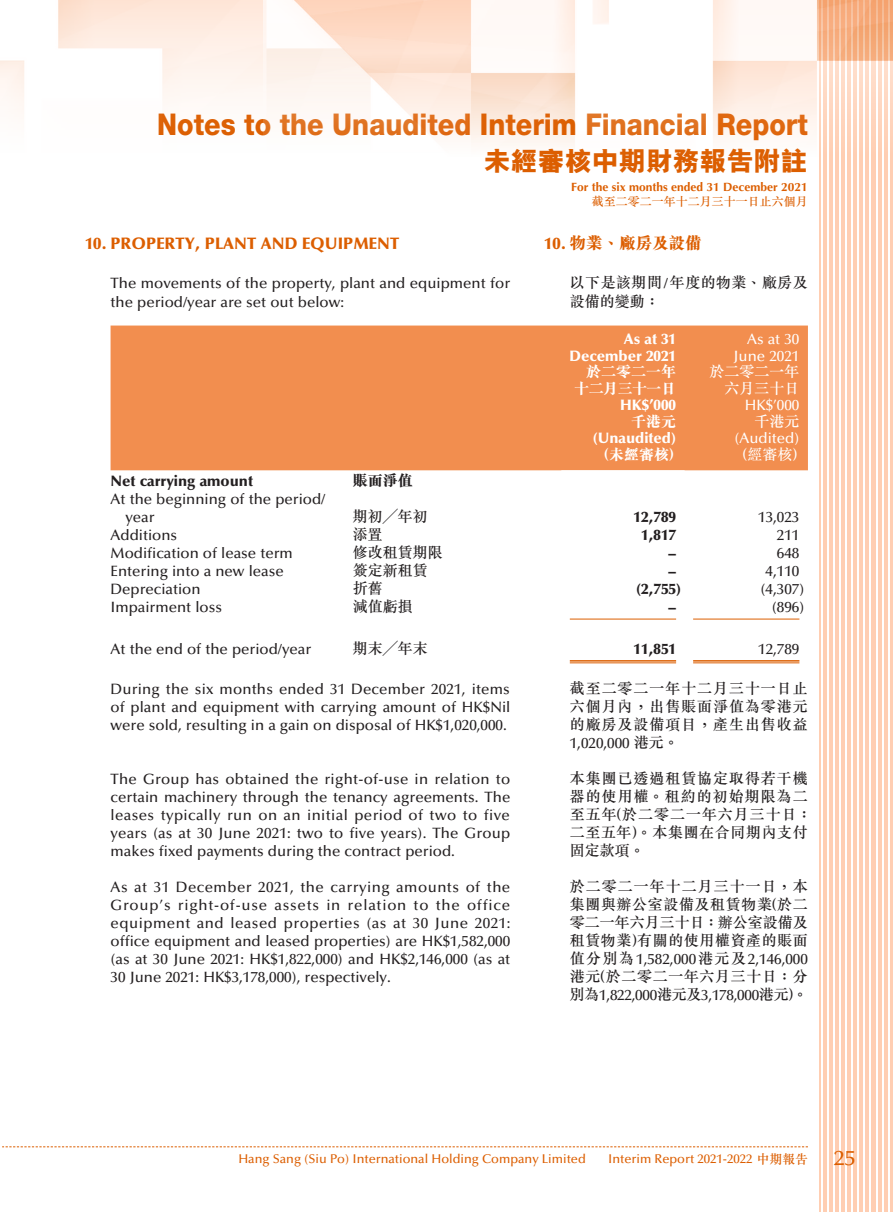
<style>
.page{position:relative;width:893px;height:1212px;background:#fff}
.page>*{position:absolute;margin:0;border:0;box-sizing:border-box;transform-origin:0 0}
.t1{font:800 30px "Helvetica Neue LT Std";color:#dc5e00;scale:.9 1}
.t2{font:800 27px "M Hei HK";color:#dc5e00}
.t3{font:900 16.5px "Optima LT Std";color:#dc5e00}
.t4{font:800 16.5px "M Sung HK";color:#dc5e00}
.t5{font:500 15px/18px "Optima LT Std";color:#231f20;text-align:justify}
.t6{font:500 15px/18px "M Sung HK";letter-spacing:.045em;color:#231f20}
.t7{font:900 15px "Optima LT Std";color:#231f20}
.t8{font:900 15px/16.5px "Optima LT Std";color:#fff;text-align:right}
.t9{font:500 15px/16.5px "Optima LT Std";color:#fff;text-align:right}
.t10{font:500 15px/16.5px "M Sung HK";color:#fff;text-align:right}
.t11{font:800 15px/16.5px "M Sung HK";letter-spacing:-.035em;color:#fff;text-align:right}
.t12{font:800 15px "M Sung HK";color:#fff}
.t13{font:800 15px "M Sung HK";color:#231f20}
.t14{font:500 12.75px "Optima LT Std";color:#dc5e00}
.t15{font:700 12px "Optima LT Std";color:#dc5e00}
.t16{font:500 12px "M Sung HK";color:#dc5e00}
.s1{font-family:"Optima LT Std";font-weight:900}
.s2{font-family:"Optima LT Std"}
.s3{font-weight:800}
.s4{font-family:"M Sung HK"}
.s5{font-size:21px}
</style>
<div class="page">
<div style="left:819px;top:0;width:74px;height:1212px;background:#ffceb2"></div>
<hr style="left:821px;top:0;width:1px;height:1212px;background:#fff">
<hr style="left:827px;top:0;width:2px;height:1212px;background:#fff">
<hr style="left:833px;top:0;width:2px;height:1212px;background:#fff">
<hr style="left:839px;top:0;width:2px;height:1212px;background:#fff">
<hr style="left:845px;top:0;width:2px;height:1212px;background:#fff">
<hr style="left:851px;top:0;width:2px;height:1212px;background:#fff">
<hr style="left:857px;top:0;width:2px;height:1212px;background:#fff">
<hr style="left:864px;top:0;width:1px;height:1212px;background:#fff">
<hr style="left:870px;top:0;width:1px;height:1212px;background:#fff">
<hr style="left:876px;top:0;width:1px;height:1212px;background:#fff">
<hr style="left:882px;top:0;width:1px;height:1212px;background:#fff">
<hr style="left:888px;top:0;width:1px;height:1212px;background:#fff">
<img style="left:0;top:0;width:264px;height:112px">
<img style="left:264px;top:0;width:629px;height:281px">
<svg style="left:2px;top:1146px;width:806px;height:1px"></svg>
<div style="left:111px;top:325px;width:697px;height:145px;background:#f28e4f"></div>
<svg style="left:561px;top:470px;width:124px;height:193px"></svg>
<hr style="left:570px;top:619px;width:106px;height:1px;background:#dc5e00">
<hr style="left:693px;top:619px;width:106px;height:1px;background:#dc5e00">
<hr style="left:570px;top:660px;width:106px;height:2px;background:#dc5e00">
<hr style="left:570px;top:663px;width:106px;height:1px;background:#dc5e00">
<hr style="left:693px;top:660px;width:106px;height:2px;background:#dc5e00">
<hr style="left:693px;top:663px;width:106px;height:1px;background:#dc5e00">
<h1 class="t1" style="left:157px;top:107px;width:724px">Notes to the Unaudited Interim Financial Report</h1>
<h2 class="t2" style="left:484px;top:143px;width:325px">未經審核中期財務報告附註</h2>
<p class="t15" style="left:571px;top:180px;width:238px">For the six months ended 31 December 2021</p>
<p class="t16" style="left:592px;top:193px;width:217px">截至二零二一年十二月三十一日止六個月</p>
<p class="t3" style="left:85px;top:233px;width:316px">10. PROPERTY, PLANT AND EQUIPMENT</p>
<p class="t5" style="left:111px;top:273px;width:401px;line-height:19.5px">The movements of the property, plant and equipment for the period/year are set out below:</p>
<p class="t4" style="left:544px;top:231px;width:159px"><span class="s1">10.</span> 物業、廠房及設備</p>
<p class="t6" style="left:570px;top:272px;width:240px;line-height:19.5px">以下是該期間<span class="s2">/</span>年度的物業、廠房及設備的變動：</p>
<p class="t8" style="left:569px;top:331px;width:108px">As at 31<br>December 2021</p>
<p class="t11" style="left:574px;top:363px;width:103px">於二零二一年十二月三十一日</p>
<p class="t8" style="left:620px;top:397px;width:57px">HK$’000</p>
<p class="t12" style="left:631px;top:411px;width:46px">千港元</p>
<p class="t8" style="left:593px;top:430px;width:85px">(Unaudited)</p>
<p class="t12" style="left:595px;top:444px;width:89px">（未經審核）</p>
<p class="t9" style="left:734px;top:331px;width:67px">As at 30<br>June 2021</p>
<p class="t10" style="left:709px;top:363px;width:91px">於二零<span class="s3">二一</span>年六月三十日</p>
<p class="t9" style="left:745px;top:397px;width:56px">HK$’000</p>
<p class="t10" style="left:754px;top:413px;width:46px">千港元</p>
<p class="t9" style="left:734px;top:430px;width:66px">(Audited)</p>
<p class="t10" style="left:734px;top:446px;width:74px">（經審核）</p>
<p class="t7" style="left:111px;top:472px;width:144px">Net carrying amount</p>
<p class="t13" style="left:353px;top:470px;width:61px">賬面淨值</p>
<p class="t5" style="left:125px;top:491px;width:201px;text-indent:-15px">At the beginning of the period/ year</p>
<p class="t6" style="left:353px;top:507px;width:76px">期初╱年初</p>
<p class="t7" style="left:634px;top:508px;width:44px">12,789</p>
<p class="t5" style="left:758px;top:509px;width:43px">13,023</p>
<p class="t5" style="left:111px;top:527px;width:68px">Additions</p>
<p class="t6" style="left:353px;top:525px;width:31px">添置</p>
<p class="t7" style="left:641px;top:526px;width:36px">1,817</p>
<p class="t5" style="left:777px;top:527px;width:24px">211</p>
<p class="t5" style="left:111px;top:545px;width:184px">Modification of lease term</p>
<p class="t6" style="left:353px;top:543px;width:91px">修改租賃期限</p>
<p class="t7" style="left:669px;top:544px;width:9px">–</p>
<p class="t5" style="left:777px;top:545px;width:24px">648</p>
<p class="t5" style="left:111px;top:563px;width:175px">Entering into a new lease</p>
<p class="t6" style="left:353px;top:561px;width:77px">簽定新租賃</p>
<p class="t7" style="left:669px;top:562px;width:9px">–</p>
<p class="t5" style="left:766px;top:563px;width:35px">4,110</p>
<p class="t5" style="left:110px;top:581px;width:92px">Depreciation</p>
<p class="t6" style="left:353px;top:579px;width:31px">折舊</p>
<p class="t7" style="left:636px;top:580px;width:46px">(2,755)</p>
<p class="t5" style="left:761px;top:581px;width:45px">(4,307)</p>
<p class="t5" style="left:110px;top:599px;width:113px">Impairment loss</p>
<p class="t6" style="left:353px;top:597px;width:62px">減值虧損</p>
<p class="t7" style="left:668px;top:598px;width:9px">–</p>
<p class="t5" style="left:772px;top:599px;width:34px">(896)</p>
<p class="t5" style="left:111px;top:640px;width:202px">At the end of the period/year</p>
<p class="t6" style="left:353px;top:639px;width:76px">期末╱年末</p>
<p class="t7" style="left:634px;top:640px;width:44px">11,851</p>
<p class="t5" style="left:758px;top:640px;width:43px">12,789</p>
<p class="t5" style="left:111px;top:680px;width:401px">During the six months ended 31 December 2021, items of plant and equipment with carrying amount of HK$Nil were sold, resulting in a gain on disposal of HK$1,020,000.</p>
<p class="t5" style="left:111px;top:770px;width:401px">The Group has obtained the right-of-use in relation to certain machinery through the tenancy agreements. The leases typically run on an initial period of two to five years (as at 30 June 2021: two to five years). The Group makes fixed payments during the contract period.</p>
<p class="t5" style="left:111px;top:878px;width:401px">As at 31 December 2021, the carrying amounts of the Group’s right-of-use assets in relation to the office equipment and leased properties (as at 30 June 2021: office equipment and leased properties) are HK$1,582,000 (as at 30 June 2021: HK$1,822,000) and HK$2,146,000 (as at 30 June 2021: HK$3,178,000), respectively.</p>
<p class="t6" style="left:570px;top:679px;width:240px;text-align:justify">截至二零二一年十二月三十一日止六個月內，出售賬面淨值為零港元的廠房及設備項目，產生出售收益</p>
<p class="t5" style="left:570px;top:734px;width:111px">1,020,000 <span class="s4">港元。</span></p>
<p class="t6" style="left:570px;top:769px;width:243px">本集團已透過租賃協定取得若干機器的使用權。租約的初始期限為二至五年（於二零二一年六月三十日：二至五年）。本集團在合同期內支付固定款項。</p>
<p class="t6" style="left:570px;top:877px;width:240px;text-align:justify">於二零二一年十二月三十一日，本集團與辦公室設備及租賃物業（於二零二一年六月三十日：辦公室設備及租賃物業）有關的使用權資產的賬面</p>
<p class="t5" style="left:570px;top:950px;width:240px"><span class="s4">值分別為</span>1,582,000<span class="s4">港元及</span>2,146,000</p>
<p class="t6" style="left:570px;top:967px;width:240px">港元（於二零二一年六月三十日：分</p>
<p class="t5" style="left:570px;top:986px;width:240px"><span class="s4">別為</span>1,822,000<span class="s4">港元及</span>3,178,000<span class="s4">港元）。</span></p>
<p class="t14" style="left:238px;top:1152px;width:349px">Hang Sang (Siu Po) International Holding Company Limited</p>
<p class="t14" style="left:608px;top:1152px;width:249px">Interim Report 2021-2022 <span class="s4">中期報告</span> <span class="s5">25</span></p>
</div>
